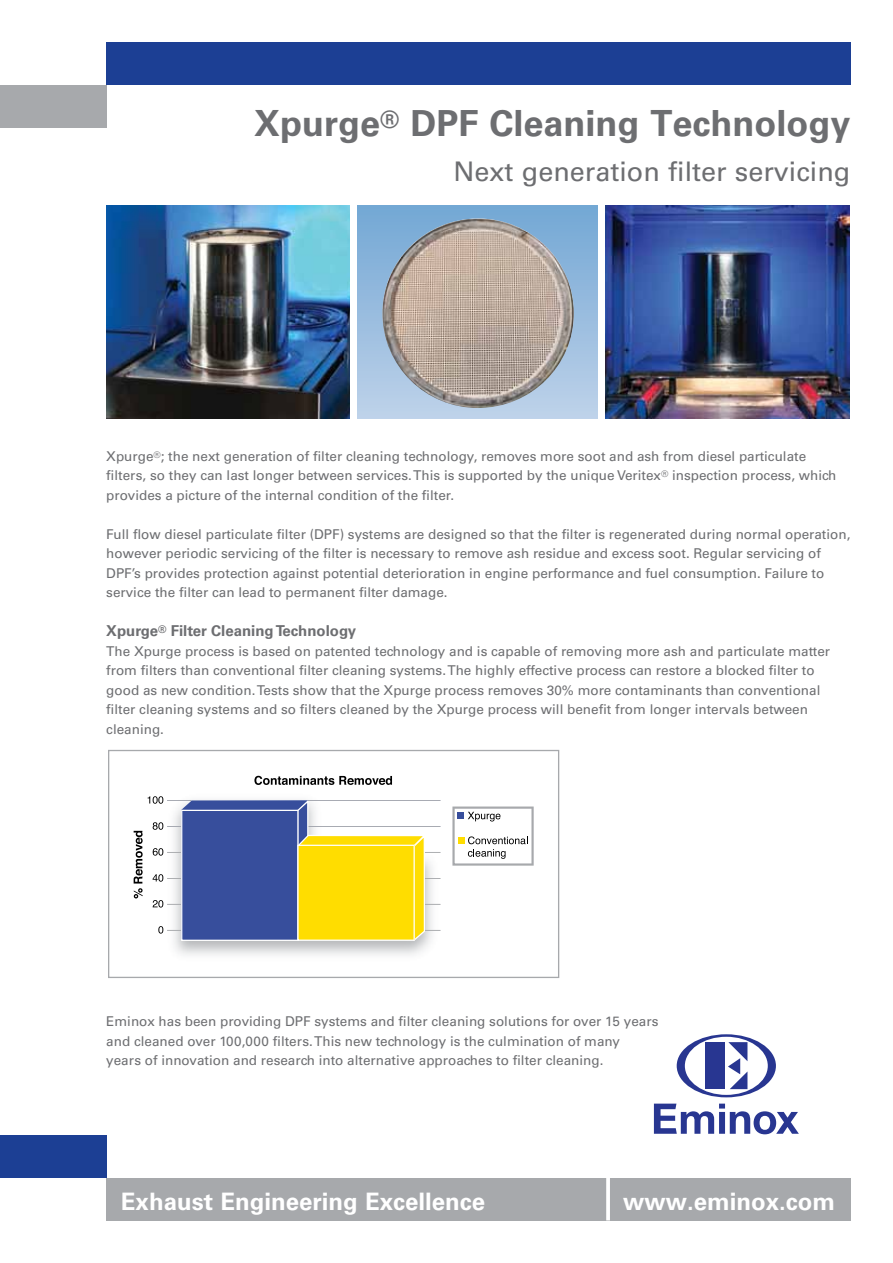
<style>
.page{position:relative;width:893px;height:1263px;background:#fff}
.page>*{position:absolute;margin:0;border:0;box-sizing:border-box;transform-origin:0 0}
.t1{font:700 36px "Univers";color:#6d6e71}
.t2{font:27px "Univers";color:#6d6e71}
.t3{font:700 24px "Univers";color:#fff}
.t4{font:700 15px "Univers";color:#6d6e71}
.t5{font:13.5px/19.5px "Univers";color:#6d6e71}
</style>
<div class="page">
<div style="left:106px;top:1178px;width:744px;height:42px;background:#a7a9ac"></div>
<svg style="left:606px;top:1178px;width:4px;height:42px"></svg>
<div style="left:106px;top:43px;width:744px;height:42px;background:#1c3f94"></div>
<div style="left:0;top:85px;width:106px;height:43px;background:#a7a9ac"></div>
<div style="left:0;top:1135px;width:106px;height:43px;background:#1c3f94"></div>
<div style="left:108px;top:750px;width:451px;height:228px;border:1px solid #a7a9ac"></div>
<svg style="left:654px;top:1103px;width:145px;height:31px"></svg>
<svg style="left:677px;top:1034px;width:99px;height:63px"></svg>
<img style="left:106px;top:206px;width:244px;height:212px">
<div style="left:353px;top:206px;width:247px;height:212px;background:linear-gradient(to bottom,#73a7d4,#bdd1e9)"></div>
<img style="left:605px;top:206px;width:244px;height:212px">
<div style="left:351px;top:196px;width:6px;height:235px;background:#fff"></div>
<div style="left:598px;top:196px;width:7px;height:235px;background:#fff"></div>
<img style="left:382px;top:218px;width:192px;height:190px">
<svg style="left:254px;top:776px;width:138px;height:9px"></svg>
<svg style="left:452px;top:806px;width:82px;height:60px"></svg>
<svg style="left:134px;top:796px;width:306px;height:145px"></svg>
<h1 class="t1" style="left:254px;top:102px;width:598px">Xpurge<sup>®</sup> DPF Cleaning Technology</h1>
<h2 class="t2" style="left:454px;top:155px;width:398px">Next generation filter servicing</h2>
<p class="t5" style="left:106px;top:446px;width:732px">Xpurge<sup>®</sup>; the next generation of filter cleaning technology, removes more soot and ash from diesel particulate filters, so they can last longer between services. This is supported by the unique Veritex<sup>®</sup> inspection process, which provides a picture of the internal condition of the filter.</p>
<p class="t5" style="left:106px;top:524px;width:746px">Full flow diesel particulate filter (DPF) systems are designed so that the filter is regenerated during normal operation, however periodic servicing of the filter is necessary to remove ash residue and excess soot. Regular servicing of DPF’s provides protection against potential deterioration in engine performance and fuel consumption. Failure to service the filter can lead to permanent filter damage.</p>
<p class="t4" style="left:106px;top:622px;width:251px">Xpurge<sup>®</sup> Filter Cleaning Technology</p>
<p class="t5" style="left:106px;top:641px;width:725px">The Xpurge process is based on patented technology and is capable of removing more ash and particulate matter from filters than conventional filter cleaning systems. The highly effective process can restore a blocked filter to good as new condition. Tests show that the Xpurge process removes 30% more contaminants than conventional filter cleaning systems and so filters cleaned by the Xpurge process will benefit from longer intervals between cleaning.</p>
<p class="t5" style="left:106px;top:1012px;width:554px">Eminox has been providing DPF systems and filter cleaning solutions for over 15 years and cleaned over 100,000 filters. This new technology is the culmination of many<br>years of innovation and research into alternative approaches to filter cleaning.</p>
<h3 class="t3" style="left:121px;top:1187px;width:366px">Exhaust Engineering Excellence</h3>
<h3 class="t3" style="left:623px;top:1187px;width:214px">www.eminox.com</h3>
</div>
